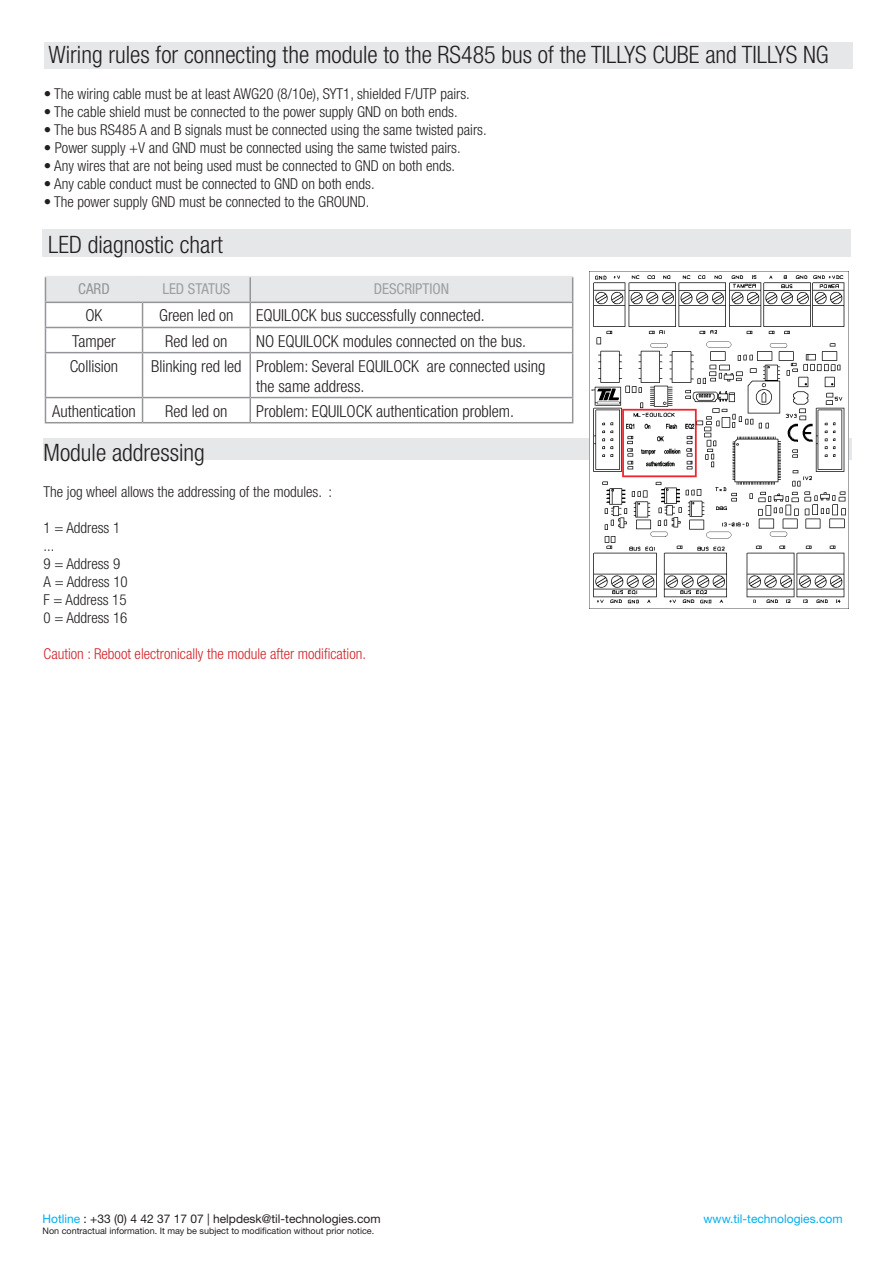
<style>
.page{position:relative;width:893px;height:1263px;background:#fff}
.page>*{position:absolute;margin:0;border:0;box-sizing:border-box;transform-origin:0 0}
.t1{font:300 condensed 24px "Helvetica Neue";color:#231f20}
.t2{font:300 condensed 16.5px/19.8px "Helvetica Neue";color:#231f20}
.t3{font:300 condensed 15px "Helvetica Neue";color:#231f20}
.t4{font:300 condensed 15px "Helvetica Neue";color:#d1232a}
.t5{font:condensed 15px "Helvetica Neue";color:#9d9fa2}
.t6{font:condensed 15px "Helvetica Neue";color:#939598}
.t7{font:12px "Helvetica Neue";color:#231f20}
.t8{font:12px "Helvetica Neue";color:#00aeef}
.t9{font:9px "Helvetica Neue";color:#231f20}
.s1{color:#00aeef}
</style>
<div class="page">
<div style="left:43px;top:230px;width:808px;height:27px;background:#e6e7e9"></div>
<svg style="left:46px;top:353px;width:526px;height:69px"></svg>
<hr style="left:142px;top:353px;width:1px;height:44px;background:#939598">
<svg style="left:142px;top:398px;width:1px;height:24px"></svg>
<hr style="left:45px;top:276px;width:98px;height:1px;background:#e6e7e9">
<hr style="left:143px;top:276px;width:107px;height:1px;background:#e6e7e9">
<hr style="left:250px;top:276px;width:323px;height:1px;background:#e6e7e9">
<hr style="left:45px;top:352px;width:98px;height:1px;background:#939598">
<hr style="left:143px;top:352px;width:107px;height:1px;background:#939598">
<hr style="left:250px;top:352px;width:323px;height:1px;background:#939598">
<hr style="left:45px;top:397px;width:98px;height:1px;background:#939598">
<hr style="left:143px;top:397px;width:107px;height:1px;background:#939598">
<hr style="left:250px;top:397px;width:323px;height:1px;background:#939598">
<hr style="left:45px;top:422px;width:98px;height:1px;background:#939598">
<hr style="left:143px;top:422px;width:107px;height:1px;background:#939598">
<hr style="left:250px;top:422px;width:323px;height:1px;background:#939598">
<svg style="left:45px;top:277px;width:528px;height:75px"></svg>
<hr style="left:45px;top:353px;width:1px;height:44px;background:#939598">
<hr style="left:249px;top:353px;width:2px;height:44px;background:#939598">
<hr style="left:572px;top:353px;width:1px;height:44px;background:#939598">
<svg style="left:45px;top:398px;width:1px;height:24px"></svg>
<hr style="left:249px;top:398px;width:2px;height:24px;background:#939598">
<svg style="left:572px;top:398px;width:1px;height:24px"></svg>
<div style="left:45px;top:43px;width:808px;height:26px;background:#e6e7e9"></div>
<div style="left:44px;top:439px;width:808px;height:21px;background:#e6e7e9"></div>
<img style="left:589px;top:271px;width:259px;height:337px">
<p class="t1" style="left:49px;top:41px;width:782px">Wiring rules for connecting the module to the RS485 bus of the TILLYS CUBE and TILLYS NG</p>
<p class="t3" style="left:44px;top:85px;width:428px">• The wiring cable must be at least AWG20 (8/10e), SYT1, shielded F/UTP pairs.</p>
<p class="t3" style="left:44px;top:103px;width:415px">• The cable shield must be connected to the power supply GND on both ends.</p>
<p class="t3" style="left:44px;top:121px;width:444px">• The bus RS485 A and B signals must be connected using the same twisted pairs.</p>
<p class="t3" style="left:44px;top:139px;width:419px">• Power supply +V and GND must be connected using the same twisted pairs.</p>
<p class="t3" style="left:44px;top:157px;width:413px">• Any wires that are not being used must be connected to GND on both ends.</p>
<p class="t3" style="left:44px;top:175px;width:332px">• Any cable conduct must be connected to GND on both ends.</p>
<p class="t3" style="left:44px;top:193px;width:327px">• The power supply GND must be connected to the GROUND.</p>
<p class="t1" style="left:48px;top:231px;width:176px">LED diagnostic chart</p>
<p class="t6" style="left:78px;top:280px;width:33px">CARD</p>
<p class="t5" style="left:162px;top:280px;width:70px">LED STATUS</p>
<p class="t5" style="left:374px;top:280px;width:77px">DESCRIPTION</p>
<p class="t2" style="left:85px;top:306px;width:19px">OK</p>
<p class="t2" style="left:159px;top:306px;width:76px">Green led on</p>
<p class="t2" style="left:256px;top:306px;width:230px">EQUILOCK bus successfully connected.</p>
<p class="t2" style="left:72px;top:331px;width:45px">Tamper</p>
<p class="t2" style="left:165px;top:331px;width:64px">Red led on</p>
<p class="t2" style="left:256px;top:331px;width:271px">NO EQUILOCK modules connected on the bus.</p>
<p class="t2" style="left:70px;top:356px;width:50px">Collision</p>
<p class="t2" style="left:151px;top:356px;width:92px">Blinking red led</p>
<p class="t2" style="left:256px;top:356px;width:291px">Problem: Several EQUILOCK are connected using the same address.</p>
<p class="t2" style="left:52px;top:401px;width:85px">Authentication</p>
<p class="t2" style="left:165px;top:401px;width:64px">Red led on</p>
<p class="t2" style="left:256px;top:401px;width:259px">Problem: EQUILOCK authentication problem.</p>
<p class="t1" style="left:44px;top:439px;width:163px">Module addressing</p>
<p class="t3" style="left:44px;top:483px;width:290px">The jog wheel allows the addressing of the modules. :</p>
<p class="t3" style="left:44px;top:519px;width:78px">1 = Address 1</p>
<p class="t3" style="left:44px;top:537px;width:12px">...</p>
<p class="t3" style="left:44px;top:555px;width:78px">9 = Address 9</p>
<p class="t3" style="left:44px;top:573px;width:86px">A = Address 10</p>
<p class="t3" style="left:44px;top:591px;width:85px">F = Address 15</p>
<p class="t3" style="left:44px;top:609px;width:85px">0 = Address 16</p>
<p class="t4" style="left:44px;top:645px;width:324px">Caution : Reboot electronically the module after modification.</p>
<p class="t7" style="left:43px;top:1211px;width:340px"><span class="s1">Hotline</span> : +33 (0) 4 42 37 17 07 | helpdesk@til-technologies.com</p>
<p class="t9" style="left:43px;top:1225px;width:333px">Non contractual information. It may be subject to modification without prior notice.</p>
<p class="t8" style="left:703px;top:1211px;width:141px">www.til-technologies.com</p>
</div>
